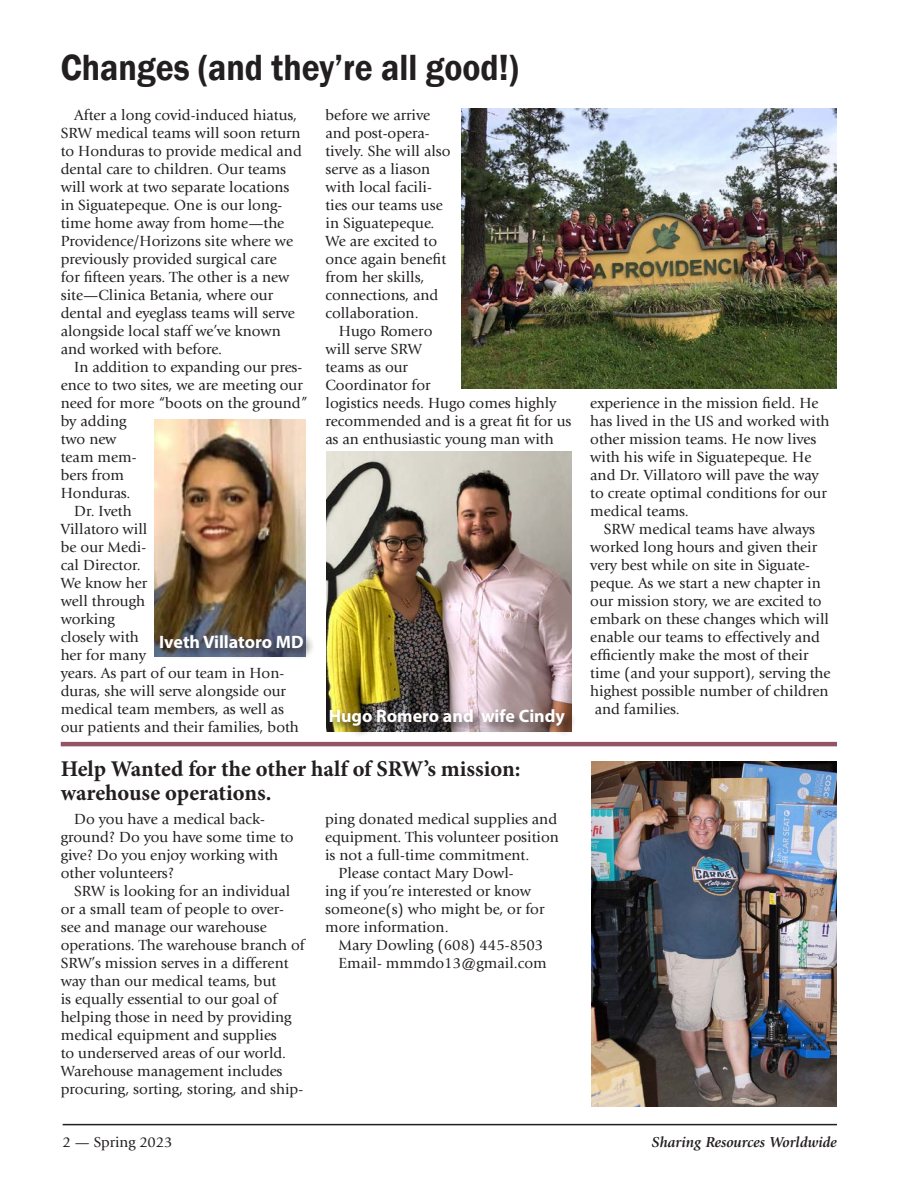
<style>
.page{position:relative;width:918px;height:1188px;background:#fff}
.page>*{position:absolute;margin:0;border:0;box-sizing:border-box;transform-origin:0 0}
.t1{font:600 37.5px "Franklin Gothic";color:#231f20;scale:.9 1}
.t2{font:700 22.5px/24px "Minion Pro";letter-spacing:-.005em;color:#231f20}
.t3{font:700 18px "Myriad Pro";color:#fff}
.t4{font:15.3px/18px "Giovanni Std";color:#231f20}
.t5{font:italic 700 15px "Giovanni Std";color:#231f20}
.t6{font:15px "Giovanni Std";color:#231f20}
</style>
<div class="page">
<hr style="left:63px;top:1124px;width:774px;height:1px;background:#231f20">
<img style="left:154px;top:420px;width:152px;height:236px">
<img style="left:326px;top:452px;width:245px;height:280px">
<div style="left:157px;top:632px;width:158px;height:28px;background:#231f20;opacity:.75"></div>
<div style="left:327px;top:707px;width:250px;height:31px;background:#231f20;opacity:.75"></div>
<img style="left:592px;top:761px;width:245px;height:346px">
<hr style="left:61px;top:742px;width:776px;height:4px;background:#935465">
<img style="left:462px;top:109px;width:375px;height:280px">
<h1 class="t1" style="left:61px;top:45px;width:510px">Changes (and they’re all good!)</h1>
<p class="t4" style="left:61px;top:106px;width:243px;text-indent:13px">After a long covid-induced hiatus, SRW medical teams will soon return to Honduras to provide medical and dental care to children. Our teams will work at two separate locations in Siguatepeque. One is our long&shy;time home away from home—the Providence/Horizons site where we previously provided surgical care<br>for fifteen years. The other is a new site—Clinica Betania, where our dental and eyeglass teams will serve alongside local staff we’ve known and worked with before.</p>
<p class="t4" style="left:74px;top:358px;width:230px">In addition to expanding our pres-</p>
<p class="t4" style="left:61px;top:376px;width:243px">ence to two sites, we are meeting our</p>
<p class="t4" style="left:61px;top:394px;width:248px">need for more “boots on the ground”</p>
<p class="t4" style="left:61px;top:412px;width:67px">by adding</p>
<p class="t4" style="left:61px;top:430px;width:57px">two new</p>
<p class="t4" style="left:61px;top:448px;width:77px">team mem-</p>
<p class="t4" style="left:61px;top:466px;width:65px">bers from</p>
<p class="t4" style="left:61px;top:484px;width:71px">Honduras.</p>
<p class="t4" style="left:74px;top:502px;width:59px">Dr. Iveth</p>
<p class="t4" style="left:61px;top:520px;width:88px">Villatoro will</p>
<p class="t4" style="left:61px;top:538px;width:87px">be our Medi-</p>
<p class="t4" style="left:61px;top:556px;width:81px">cal Director.</p>
<p class="t4" style="left:61px;top:574px;width:88px">We know her</p>
<p class="t4" style="left:61px;top:592px;width:86px">well through</p>
<p class="t4" style="left:61px;top:610px;width:56px">working</p>
<p class="t4" style="left:61px;top:628px;width:80px">closely with</p>
<p class="t4" style="left:61px;top:646px;width:87px">her for many</p>
<p class="t4" style="left:61px;top:664px;width:225px">years. As part of our team in Hon-</p>
<p class="t4" style="left:61px;top:682px;width:227px">duras, she will serve alongside our</p>
<p class="t4" style="left:61px;top:700px;width:225px">medical team members, as well as</p>
<p class="t4" style="left:61px;top:718px;width:240px">our patients and their families, both</p>
<p class="t4" style="left:326px;top:106px;width:127px">before we arrive and post-opera&shy;tively. She will also serve as a liason with local facili&shy;ties our teams use in Siguatepeque.<br>We are excited to once again benefit from her skills, connections, and collaboration.</p>
<p class="t4" style="left:326px;top:322px;width:247px;text-indent:13px">Hugo Romero<br>will serve SRW<br>teams as our<br>Coordinator for<br>logistics needs. Hugo comes highly recommended and is a great fit for us as an enthusiastic young man with</p>
<p class="t3" style="left:159px;top:630px;width:146px">Iveth Villatoro MD</p>
<p class="t3" style="left:329px;top:704px;width:238px">Hugo Romero and wife Cindy</p>
<h2 class="t2" style="left:61px;top:757px;width:461px">Help Wanted for the other half of SRW’s mission: warehouse operations.</h2>
<p class="t4" style="left:61px;top:810px;width:234px;text-indent:14px">Do you have a medical back&shy;ground? Do you have some time to give? Do you enjoy working with other volunteers?</p>
<p class="t4" style="left:61px;top:882px;width:245px;text-indent:13px">SRW is looking for an individual or a small team of people to over&shy;see and manage our warehouse operations. The warehouse branch of SRW’s mission serves in a different way than our medical teams, but<br>is equally essential to our goal of helping those in need by providing medical equipment and supplies<br>to underserved areas of our world.<br>Warehouse management includes procuring, sorting, storing, and ship-</p>
<p class="t4" style="left:325px;top:810px;width:234px">ping donated medical supplies and</p>
<p class="t4" style="left:325px;top:828px;width:235px">equipment. This volunteer position</p>
<p class="t4" style="left:325px;top:846px;width:206px">is not a full-time commitment.</p>
<p class="t4" style="left:339px;top:864px;width:177px">Please contact Mary Dowl-</p>
<p class="t4" style="left:325px;top:882px;width:207px">ing if you’re interested or know</p>
<p class="t4" style="left:325px;top:900px;width:221px">someone(s) who might be, or for</p>
<p class="t4" style="left:325px;top:918px;width:125px">more information.</p>
<p class="t4" style="left:339px;top:936px;width:206px">Mary Dowling (608) 445-8503</p>
<p class="t4" style="left:339px;top:954px;width:210px">Email- mmmdo13@gmail.com</p>
<p class="t4" style="left:590px;top:394px;width:241px">experience in the mission field. He has lived in the US and worked with other mission teams. He now lives with his wife in Siguatepeque. He and Dr. Villatoro will pave the way to create optimal conditions for our medical teams.</p>
<p class="t4" style="left:590px;top:520px;width:242px;text-indent:13px">SRW medical teams have always worked long hours and given their very best while on site in Siguate&shy;peque. As we start a new chapter in our mission story, we are excited to embark on these changes which will enable our teams to effectively and efficiently make the most of their time (and your support), serving the highest possible number of children and families.</p>
<p class="t6" style="left:63px;top:1134px;width:111px">2 — Spring 2023</p>
<p class="t5" style="left:652px;top:1134px;width:187px">Sharing Resources Worldwide</p>
</div>
